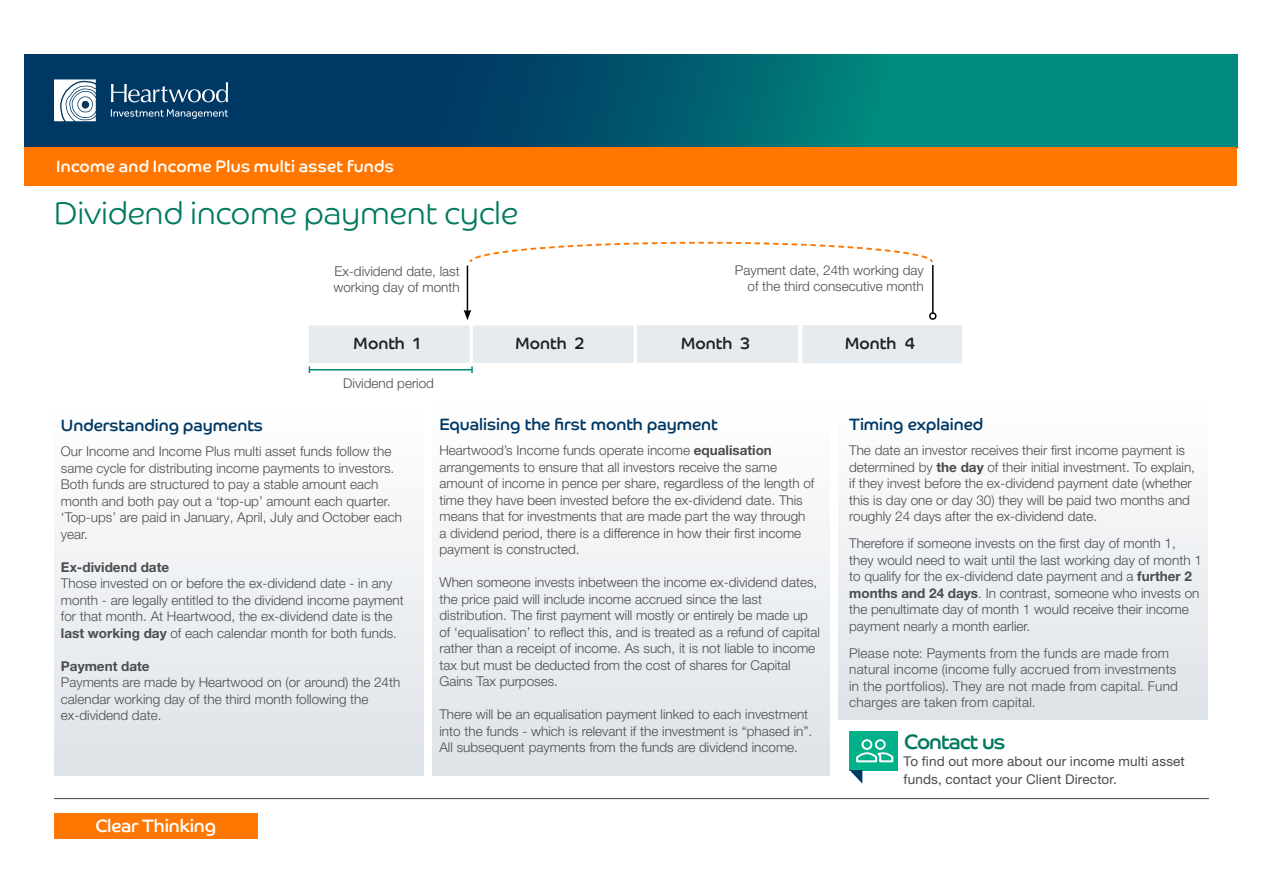
<style>
.page{position:relative;width:1263px;height:893px;background:#fff}
.page>*{position:absolute;margin:0;border:0;box-sizing:border-box;transform-origin:0 0}
.t1{font:300 31.35px "Co Headline";letter-spacing:.01em;color:#007961}
._07b_STRATEGIC_SUB_H{font:21px "Co Headline";letter-spacing:-.04em;color:#007961}
.t2{font:18px "Co Headline";letter-spacing:-.005em;color:#fff}
.t3{font:16.5px "Co Headline";color:#003864}
.t4{font:16.5px "Co Headline";letter-spacing:.015em;color:#fff}
.t5{font:16.5px "Co Headline";color:#231f20}
.t6{font:300 13.5px/16.5px "Helvetica Neue LT Pro";color:#4b4c4d}
.t7{font:300 13.5px/16.5px "Helvetica Neue LT Pro";letter-spacing:.02em;color:#4b4c4d}
._07b_STRATEGIC_SUB_H-2{font:13.5px/18px "Helvetica Neue LT Pro";letter-spacing:.01em;color:#4b4c4d}
.t8{font:700 13.5px "Helvetica Neue LT Pro";color:#4b4c4d}
.s1{font-weight:700}
</style>
<div class="page">
<div style="left:54px;top:405px;width:370px;height:370px;background:linear-gradient(to bottom,#fff,#dee3e8)"></div>
<div style="left:838px;top:398px;width:369px;height:322px;background:linear-gradient(to bottom,#fff,#dee3e8)"></div>
<div style="left:433px;top:402px;width:397px;height:373px;background:linear-gradient(to bottom,#fffffe,#dee3e8)"></div>
<div style="left:24px;top:147px;width:1213px;height:39px;background:#f70"></div>
<div style="left:54px;top:813px;width:203px;height:26px;background:#f70"></div>
<hr style="left:54px;top:798px;width:1155px;height:1px;background:#4b4c4d">
<hr style="left:467px;top:265px;width:1px;height:47px;background:#000">
<svg style="left:464px;top:310px;width:7px;height:10px"></svg>
<hr style="left:932px;top:265px;width:1px;height:48px;background:#000">
<div style="left:929px;top:312px;width:7px;height:8px;border:2px solid #000;border-radius:50%"></div>
<div style="left:469px;top:324px;width:166px;height:40px;background:#e5ebef"></div>
<div style="left:467px;top:322px;width:169px;height:44px;border:3px solid #fff"></div>
<div style="left:307px;top:324px;width:164px;height:40px;background:#e5ebef"></div>
<div style="left:306px;top:322px;width:167px;height:44px;border:3px solid #fff"></div>
<div style="left:800px;top:324px;width:163px;height:41px;background:#e5ebef"></div>
<div style="left:799px;top:322px;width:166px;height:44px;border:3px solid #fff"></div>
<div style="left:635px;top:324px;width:165px;height:40px;background:#e5ebef"></div>
<div style="left:634px;top:322px;width:167px;height:44px;border:3px solid #fff"></div>
<svg style="left:469px;top:241px;width:464px;height:21px"></svg>
<hr style="left:309px;top:369px;width:163px;height:1px;background:#008d77">
<svg style="left:471px;top:366px;width:2px;height:7px"></svg>
<div style="left:849px;top:731px;width:49px;height:39px;background:#00b18a"></div>
<svg style="left:850px;top:770px;width:12px;height:14px"></svg>
<svg style="left:856px;top:739px;width:37px;height:23px"></svg>
<svg style="left:24px;top:54px;width:1213px;height:93px;background:#046072"></svg>
<p class="t4" style="left:56px;top:157px;width:339px">Income and Income Plus multi asset funds</p>
<p class="t1" style="left:54px;top:195px;width:465px">Dividend income payment cycle</p>
<p class="t6" style="left:333px;top:263px;width:128px">Ex-dividend date, last working day of month</p>
<p class="t6" style="left:735px;top:261px;width:190px;text-align:right">Payment date, 24th working day of the third consecutive month</p>
<p class="t5" style="left:353px;top:333px;width:69px">Month 1</p>
<p class="t5" style="left:515px;top:333px;width:71px">Month 2</p>
<p class="t5" style="left:681px;top:333px;width:71px">Month 3</p>
<p class="t5" style="left:845px;top:333px;width:72px">Month 4</p>
<p class="t6" style="left:343px;top:375px;width:92px">Dividend period</p>
<p class="t3" style="left:61px;top:415px;width:204px">Understanding payments</p>
<p class="t6" style="left:61px;top:443px;width:343px">Our Income and Income Plus multi asset funds follow the same cycle for distributing income payments to investors.<br>Both funds are structured to pay a stable amount each month and both pay out a ‘top-up’ amount each quarter. ‘Top-ups’ are paid in January, April, July and October each year.</p>
<p class="t8" style="left:61px;top:558px;width:110px">Ex-dividend date</p>
<p class="t6" style="left:61px;top:575px;width:344px">Those invested on or before the ex-dividend date - in any month - are legally entitled to the dividend income payment for that month. At Heartwood, the ex-dividend date is the <span class="s1">last working day</span> of each calendar month for both funds.</p>
<p class="t8" style="left:61px;top:657px;width:90px">Payment date</p>
<p class="t6" style="left:61px;top:674px;width:341px">Payments are made by Heartwood on (or around) the 24th calendar working day of the third month following the ex-dividend date.</p>
<p class="t2" style="left:95px;top:815px;width:122px">Clear Thinking</p>
<p class="t3" style="left:439px;top:414px;width:280px">Equalising the first month payment</p>
<p class="t6" style="left:439px;top:442px;width:376px">Heartwood’s Income funds operate income <span class="s1">equalisation </span>arrangements to ensure that all investors receive the same amount of income in pence per share, regardless of the length of time they have been invested before the ex-dividend date. This means that for investments that are made part the way through a dividend period, there is a difference in how their first income payment is constructed.</p>
<p class="t6" style="left:439px;top:574px;width:382px">When someone invests inbetween the income ex-dividend dates, the price paid will include income accrued since the last distribution. The first payment will mostly or entirely be made up of ‘equalisation’ to reflect this, and is treated as a refund of capital rather than a receipt of income. As such, it is not liable to income tax but must be deducted from the cost of shares for Capital Gains Tax purposes.</p>
<p class="t6" style="left:439px;top:706px;width:374px">There will be an equalisation payment linked to each investment into the funds - which is relevant if the investment is “phased in”.<br>All subsequent payments from the funds are dividend income.</p>
<p class="t3" style="left:849px;top:414px;width:135px">Timing explained</p>
<p class="t6" style="left:849px;top:442px;width:347px">The date an investor receives their first income payment is determined by <span class="s1">the day</span> of their initial investment. To explain, if they invest before the ex-dividend payment date (whether this is day one or day 30) they will be paid two months and roughly 24 days after the ex-dividend date.</p>
<p class="t6" style="left:849px;top:535px;width:354px">Therefore if someone invests on the first day of month 1, they would need to wait until the last working day of month 1 to qualify for the ex-dividend date payment and a <span class="s1">further 2 months and 24 days</span>. In contrast, someone who invests on the penultimate day of month 1 would receive their income payment nearly a month earlier.</p>
<p class="t7" style="left:849px;top:644px;width:330px">Please note: Payments from the funds are made from natural income (income fully accrued from investments in the portfolios). They are not made from capital. Fund charges are taken from capital.</p>
<p class="_07b_STRATEGIC_SUB_H" style="left:904px;top:729px;width:103px">Contact us</p>
<p class="_07b_STRATEGIC_SUB_H-2" style="left:904px;top:752px;width:283px">To find out more about our income multi asset funds, contact your Client Director.</p>
</div>
